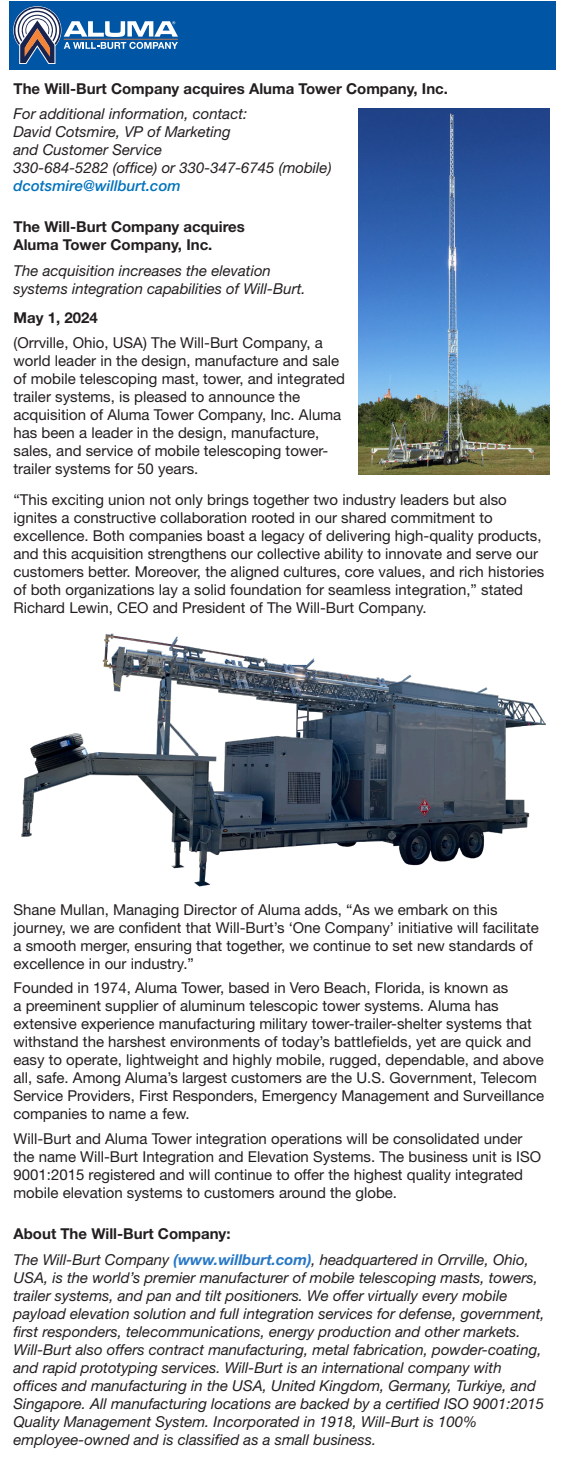
<style>
.page{position:relative;width:563px;height:1458px;background:#fff}
.page>*{position:absolute;margin:0;border:0;box-sizing:border-box;transform-origin:0 0}
.t1{font:15px/18px "Helvetica Neue LT Std";color:#231f20}
.t2{font:italic 15px/18px "Helvetica Neue LT Std";color:#231f20}
.t3{font:700 15px/18px "Helvetica Neue LT Std";color:#231f20}
.t4{font:italic 500 15px "Helvetica Neue LT Std";color:#0072bc}
.s1{font-weight:700;color:#2677c6}
</style>
<div class="page">
<div style="left:9px;top:1px;width:546px;height:68px;background:#0155a5"></div>
<img style="left:21px;top:633px;width:525px;height:254px">
<img style="left:359px;top:109px;width:190px;height:365px">
<svg style="left:14px;top:6px;width:164px;height:58px"></svg>
<p class="t3" style="left:14px;top:79px;width:436px">The Will-Burt Company acquires Aluma Tower Company, Inc.</p>
<p class="t2" style="left:14px;top:105px;width:235px">For additional information, contact:</p>
<p class="t2" style="left:14px;top:123px;width:219px">David Cotsmire, VP of Marketing and Customer Service</p>
<p class="t2" style="left:14px;top:159px;width:319px">330-684-5282 (office) or 330-347-6745 (mobile)</p>
<p class="t4" style="left:14px;top:177px;width:169px">dcotsmire@willburt.com</p>
<p class="t3" style="left:14px;top:218px;width:233px">The Will-Burt Company acquires<br>Aluma Tower Company, Inc.</p>
<p class="t2" style="left:14px;top:261px;width:293px">The acquisition increases the elevation systems integration capabilities of Will-Burt.</p>
<p class="t3" style="left:14px;top:308px;width:86px">May 1, 2024</p>
<p class="t1" style="left:14px;top:334px;width:333px">(Orrville, Ohio, USA) The Will-Burt Company, a world leader in the design, manufacture and sale of mobile telescoping mast, tower, and integrated trailer systems, is pleased to announce the acquisition of Aluma Tower Company, Inc. Aluma has been a leader in the design, manufacture, sales, and service of mobile telescoping tower&shy;trailer systems for 50 years.</p>
<p class="t1" style="left:14px;top:490px;width:532px">“This exciting union not only brings together two industry leaders but also ignites a constructive collaboration rooted in our shared commitment to excellence. Both companies boast a legacy of delivering high-quality products, and this acquisition strengthens our collective ability to innovate and serve our customers better. Moreover, the aligned cultures, core values, and rich histories of both organizations lay a solid foundation for seamless integration,” stated Richard Lewin, CEO and President of The Will-Burt Company.</p>
<p class="t1" style="left:14px;top:900px;width:527px">Shane Mullan, Managing Director of Aluma adds, “As we embark on this journey, we are confident that Will-Burt’s ‘One Company’ initiative will facilitate a smooth merger, ensuring that together, we continue to set new standards of excellence in our industry.”</p>
<p class="t1" style="left:14px;top:979px;width:532px">Founded in 1974, Aluma Tower, based in Vero Beach, Florida, is known as<br>a preeminent supplier of aluminum telescopic tower systems. Aluma has extensive experience manufacturing military tower-trailer-shelter systems that withstand the harshest environments of today’s battlefields, yet are quick and easy to operate, lightweight and highly mobile, rugged, dependable, and above all, safe. Among Aluma’s largest customers are the U.S. Government, Telecom Service Providers, First Responders, Emergency Management and Surveillance companies to name a few.</p>
<p class="t1" style="left:14px;top:1130px;width:529px">Will-Burt and Aluma Tower integration operations will be consolidated under the name Will-Burt Integration and Elevation Systems. The business unit is ISO 9001:2015 registered and will continue to offer the highest quality integrated mobile elevation systems to customers around the globe.</p>
<p class="t3" style="left:14px;top:1224px;width:218px">About The Will-Burt Company:</p>
<p class="t2" style="left:14px;top:1250px;width:532px">The Will-Burt Company <span class="s1">(www.willburt.com)</span>, headquartered in Orrville, Ohio, USA, is the world’s premier manufacturer of mobile telescoping masts, towers, trailer systems, and pan and tilt positioners. We offer virtually every mobile payload elevation solution and full integration services for defense, government, first responders, telecommunications, energy production and other markets.<br>Will-Burt also offers contract manufacturing, metal fabrication, powder-coating, and rapid prototyping services. Will-Burt is an international company with offices and manufacturing in the USA, United Kingdom, Germany, Turkiye, and Singapore. All manufacturing locations are backed by a certified ISO 9001:2015<br>Quality Management System. Incorporated in 1918, Will-Burt is 100% employee-owned and is classified as a small business.</p>
</div>
